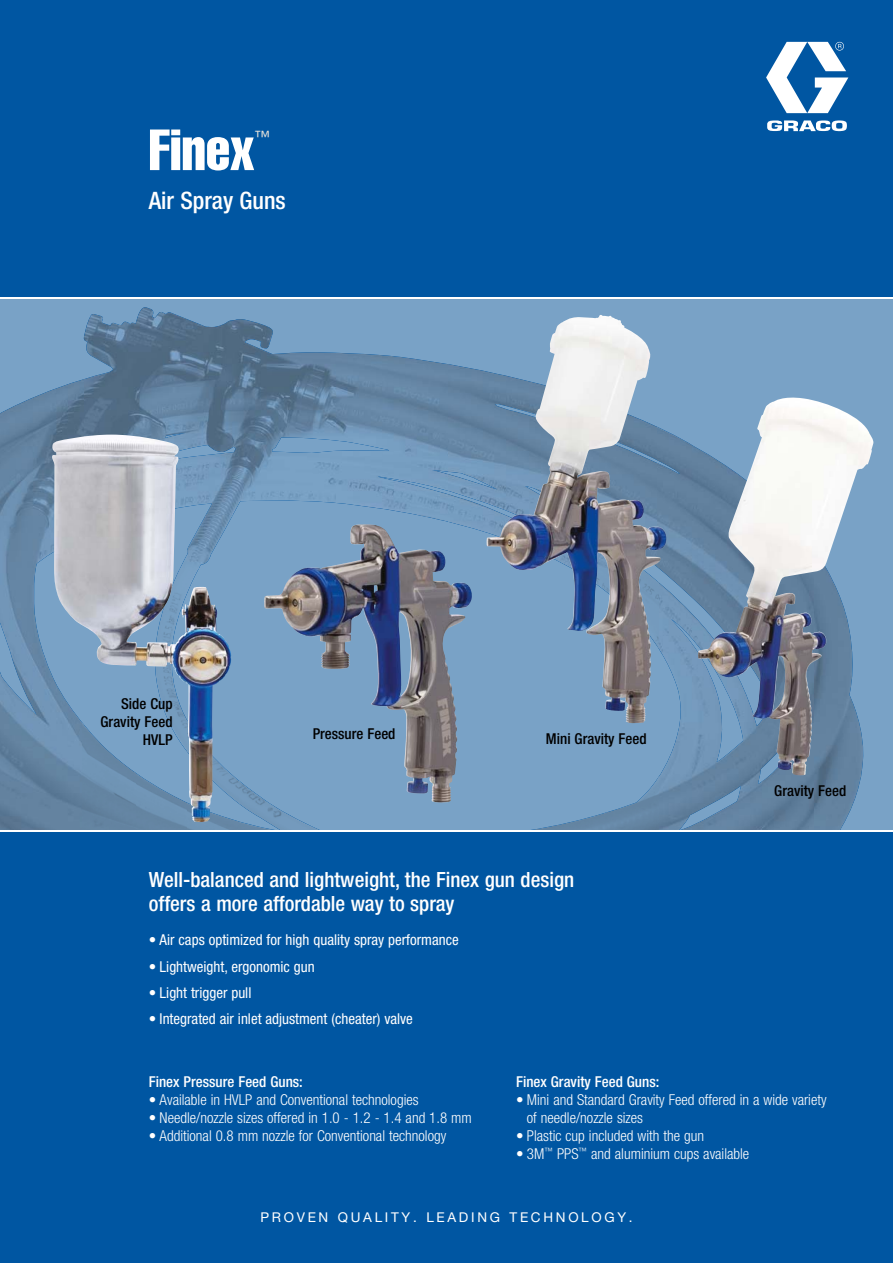
<style>
.page{position:relative;width:893px;height:1263px;background:#0056a2}
.page>*{position:absolute;margin:0;border:0;box-sizing:border-box;transform-origin:0 0}
.t1{font:57px "Helvetica LT Std Comp";color:#fff}
.t2{font:500 condensed 24px "Helvetica Neue LT Std";color:#fff}
.t3{font:500 condensed 21px/24px "Helvetica Neue LT Std";color:#fff}
.t4{font:condensed 15.75px "Helvetica Neue LT Std";color:#ebe4db}
.t5{font:300 condensed 15px/18px "Helvetica Neue LT Std";color:#fff}
.t6{font:condensed 15px "Helvetica Neue LT Std";color:#fff}
.t7{font:500 condensed 15px/18px "Helvetica Neue LT Std";color:#000;text-align:right}
.t8{font:500 condensed 15px "Helvetica Neue LT Std";color:#fff}
.t9{font:13.5px "Helvetica Neue LT Std";letter-spacing:.2em;color:#fff}
</style>
<div class="page">
<div style="left:0;top:299px;width:893px;height:531px;background:#79a2c6"></div>
<img style="left:83px;top:307px;width:366px;height:210px">
<img style="left:0;top:378px;width:83px;height:452px">
<img style="left:449px;top:359px;width:38px;height:210px">
<img style="left:658px;top:411px;width:104px;height:419px">
<img style="left:762px;top:775px;width:53px;height:55px">
<img style="left:231px;top:516px;width:9px;height:53px">
<img style="left:420px;top:516px;width:29px;height:7px">
<img style="left:815px;top:775px;width:50px;height:55px">
<img style="left:136px;top:822px;width:51px;height:8px">
<img style="left:636px;top:632px;width:23px;height:18px">
<img style="left:83px;top:822px;width:53px;height:8px">
<img style="left:187px;top:718px;width:53px;height:112px">
<img style="left:606px;top:775px;width:53px;height:55px">
<img style="left:239px;top:779px;width:84px;height:51px">
<img style="left:526px;top:811px;width:80px;height:19px">
<svg style="left:766px;top:42px;width:82px;height:89px"></svg>
<hr style="left:0;top:298px;width:893px;height:1px;background:#fff">
<hr style="left:0;top:830px;width:893px;height:2px;background:#fff">
<img style="left:728px;top:396px;width:146px;height:379px">
<img style="left:487px;top:315px;width:179px;height:317px">
<img style="left:269px;top:524px;width:204px;height:279px">
<img style="left:52px;top:435px;width:179px;height:387px">
<h1 class="t1" style="left:149px;top:117px;width:107px">Finex</h1>
<p class="t4" style="left:254px;top:130px;width:17px">™</p>
<h2 class="t2" style="left:149px;top:191px;width:138px">Air Spray Guns</h2>
<p class="t7" style="left:101px;top:696px;width:74px">Side Cup<br>Gravity Feed<br>HVLP</p>
<p class="t7" style="left:313px;top:725px;width:84px">Pressure Feed</p>
<p class="t7" style="left:546px;top:731px;width:102px">Mini Gravity Feed</p>
<h3 class="t3" style="left:149px;top:869px;width:427px">Well-balanced and lightweight, the Finex gun design offers a more affordable way to spray</h3>
<p class="t6" style="left:149px;top:934px;width:311px">• Air caps optimized for high quality spray performance</p>
<p class="t6" style="left:149px;top:961px;width:167px">• Lightweight, ergonomic gun</p>
<p class="t6" style="left:149px;top:987px;width:104px">• Light trigger pull</p>
<p class="t6" style="left:149px;top:1013px;width:266px">• Integrated air inlet adjustment (cheater) valve</p>
<p class="t7" style="left:774px;top:783px;width:74px">Gravity Feed</p>
<p class="t8" style="left:149px;top:1076px;width:156px">Finex Pressure Feed Guns:</p>
<p class="t5" style="left:149px;top:1091px;width:271px">• Available in HVLP and Conventional technologies</p>
<p class="t5" style="left:149px;top:1109px;width:324px">• Needle/nozzle sizes offered in 1.0 - 1.2 - 1.4 and 1.8 mm</p>
<p class="t5" style="left:149px;top:1127px;width:299px">• Additional 0.8 mm nozzle for Conventional technology</p>
<p class="t8" style="left:516px;top:1076px;width:145px">Finex Gravity Feed Guns:</p>
<p class="t5" style="left:527px;top:1091px;width:301px;text-indent:-11px">• Mini and Standard Gravity Feed offered in a wide variety of needle/nozzle sizes</p>
<p class="t5" style="left:516px;top:1127px;width:189px">• Plastic cup included with the gun</p>
<p class="t5" style="left:516px;top:1145px;width:235px">• 3M<sup>™</sup> PPS<sup>™</sup> and aluminium cups available</p>
<p class="t9" style="left:260px;top:1209px;width:374px">PROVEN QUALITY. LEADING TECHNOLOGY.</p>
</div>
